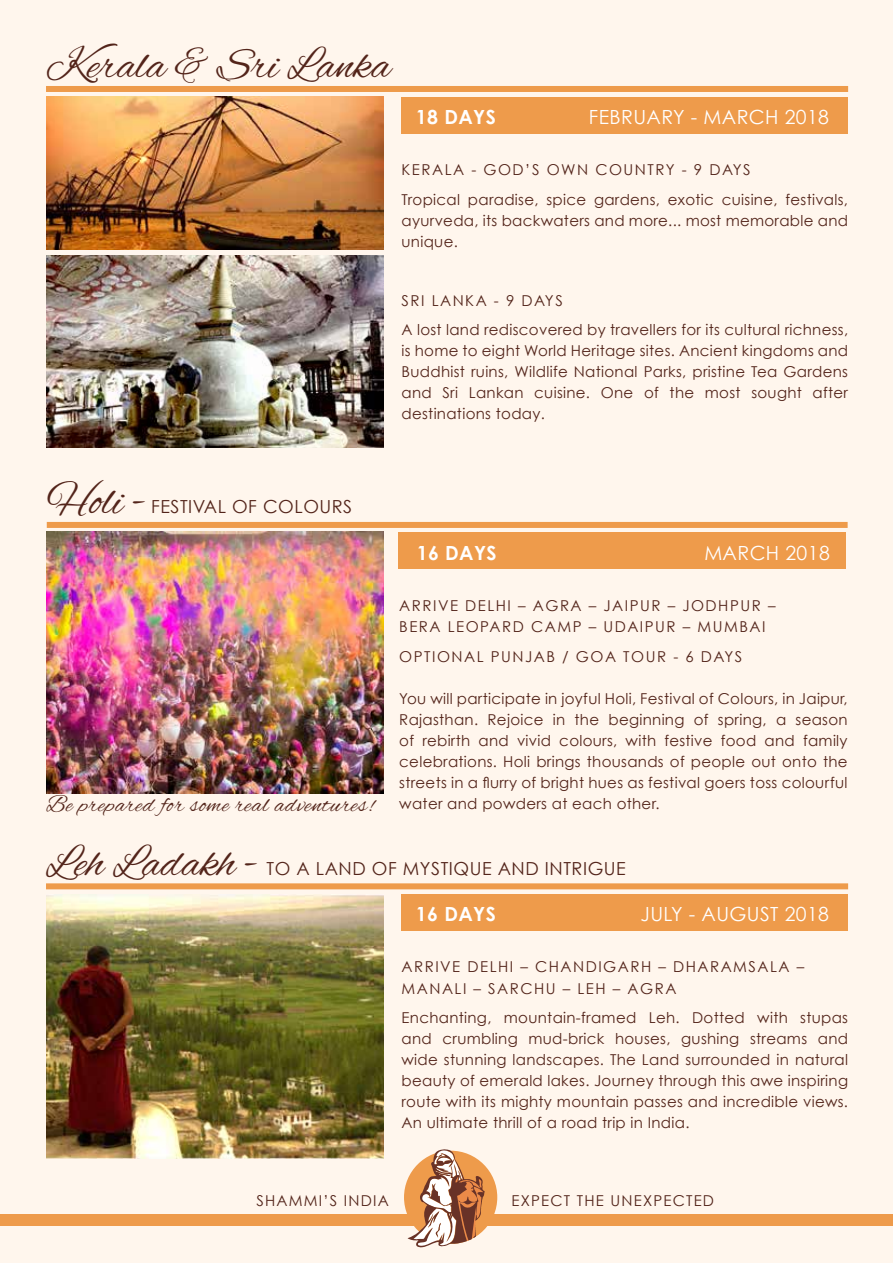
<style>
.page{position:relative;width:893px;height:1263px;background:#fff6ed}
.page>*{position:absolute;margin:0;border:0;box-sizing:border-box;transform-origin:0 0}
.t1{font:45px "Alex Brush";color:#53241a}
.t2{font:24px "Alex Brush";letter-spacing:.03em;color:#53241a}
.t3{font:19.5px "Century Gothic";letter-spacing:.02em;color:#fff}
.t4{font:700 19.5px "Century Gothic";letter-spacing:.02em;color:#fff}
.t5{font:18px "Century Gothic";letter-spacing:.03em;color:#53241a}
.t6{font:15px/21px "Century Gothic";letter-spacing:.02em;color:#53241a;text-align:justify}
.t7{font:15px/21px "Century Gothic";letter-spacing:.1em;color:#53241a}
.t8{font:15px "Century Gothic";letter-spacing:.08em;color:#53241a}
.s1{font-family:"Century Gothic";font-size:15px}
</style>
<div class="page">
<div style="left:0;top:1214px;width:893px;height:11px;background:#ee9b4b"></div>
<div style="left:404px;top:1151px;width:93px;height:93px;background:#ee9b4b;border-radius:50%"></div>
<svg style="left:408px;top:1149px;width:77px;height:98px"></svg>
<div style="left:398px;top:532px;width:448px;height:37px;background:#ee9b4b"></div>
<div style="left:47px;top:522px;width:801px;height:6px;background:#ee9b4b"></div>
<img style="left:47px;top:532px;width:336px;height:262px">
<div style="left:401px;top:894px;width:446px;height:37px;background:#ee9b4b"></div>
<div style="left:46px;top:883px;width:802px;height:6px;background:#ee9b4b"></div>
<img style="left:47px;top:894px;width:337px;height:265px">
<div style="left:401px;top:97px;width:446px;height:37px;background:#ee9b4b"></div>
<div style="left:46px;top:86px;width:802px;height:6px;background:#ee9b4b"></div>
<img style="left:47px;top:97px;width:337px;height:152px">
<img style="left:47px;top:256px;width:337px;height:191px">
<h1 class="t1" style="left:46px;top:40px;width:346px">Kerala &amp; Sri Lanka</h1>
<h3 class="t4" style="left:416px;top:105px;width:81px">18 DAYS</h3>
<h3 class="t3" style="left:589px;top:105px;width:242px">FEBRUARY - MARCH 2018</h3>
<p class="t6" style="left:402px;top:155px;width:448px;line-height:29.5px">KERALA - GOD’S OWN COUNTRY - 9 DAYS<br>Tropical paradise, spice gardens, exotic cuisine, festivals,</p>
<p class="t6" style="left:402px;top:209px;width:448px">ayurveda, its backwaters and more... most memorable and unique.</p>
<p class="t6" style="left:402px;top:285px;width:448px;line-height:29.5px">SRI LANKA - 9 DAYS<br>A lost land rediscovered by travellers for its cultural richness,</p>
<p class="t6" style="left:402px;top:340px;width:448px">is home to eight World Heritage sites. Ancient kingdoms and Buddhist ruins, Wildlife National Parks, pristine Tea Gardens and Sri Lankan cuisine. One of the most sought after destinations today.</p>
<h1 class="t1" style="left:47px;top:476px;width:100px">Holi -</h1>
<p class="t5" style="left:151px;top:496px;width:203px">FESTIVAL OF COLOURS</p>
<h3 class="t4" style="left:417px;top:541px;width:81px">16 DAYS</h3>
<h3 class="t3" style="left:704px;top:541px;width:127px">MARCH 2018</h3>
<p class="t7" style="left:399px;top:595px;width:378px">ARRIVE DELHI – AGRA – JAIPUR – JODHPUR –<br>BERA LEOPARD CAMP – UDAIPUR – MUMBAI</p>
<p class="t7" style="left:399px;top:645px;width:344px">OPTIONAL PUNJAB / GOA TOUR - 6 DAYS</p>
<p class="t6" style="left:399px;top:688px;width:450px">You will participate in joyful Holi, Festival of Colours, in Jaipur, Rajasthan. Rejoice in the beginning of spring, a season of rebirth and vivid colours, with festive food and family celebrations. Holi brings thousands of people out onto the streets in a flurry of bright hues as festival goers toss colourful</p>
<h2 class="t2" style="left:46px;top:791px;width:615px">Be prepared for some real adventures! <span class="s1">water and powders at each other.</span></h2>
<h1 class="t1" style="left:46px;top:838px;width:213px">Leh Ladakh -</h1>
<p class="t5" style="left:267px;top:857px;width:361px">TO A LAND OF MYSTIQUE AND INTRIGUE</p>
<h3 class="t4" style="left:416px;top:902px;width:81px">16 DAYS</h3>
<h3 class="t3" style="left:641px;top:902px;width:190px">JULY - AUGUST 2018</h3>
<p class="t7" style="left:402px;top:956px;width:404px">ARRIVE DELHI – CHANDIGARH – DHARAMSALA –<br>MANALI – SARCHU – LEH – AGRA</p>
<p class="t6" style="left:402px;top:1007px;width:448px">Enchanting, mountain-framed Leh. Dotted with stupas and crumbling mud-brick houses, gushing streams and wide stunning landscapes. The Land surrounded in natural beauty of emerald lakes. Journey through this awe inspiring route with its mighty mountain passes and incredible views.<br>An ultimate thrill of a road trip in India.</p>
<p class="t8" style="left:256px;top:1191px;width:134px">SHAMMI’S INDIA</p>
<p class="t8" style="left:512px;top:1191px;width:204px">EXPECT THE UNEXPECTED</p>
</div>
